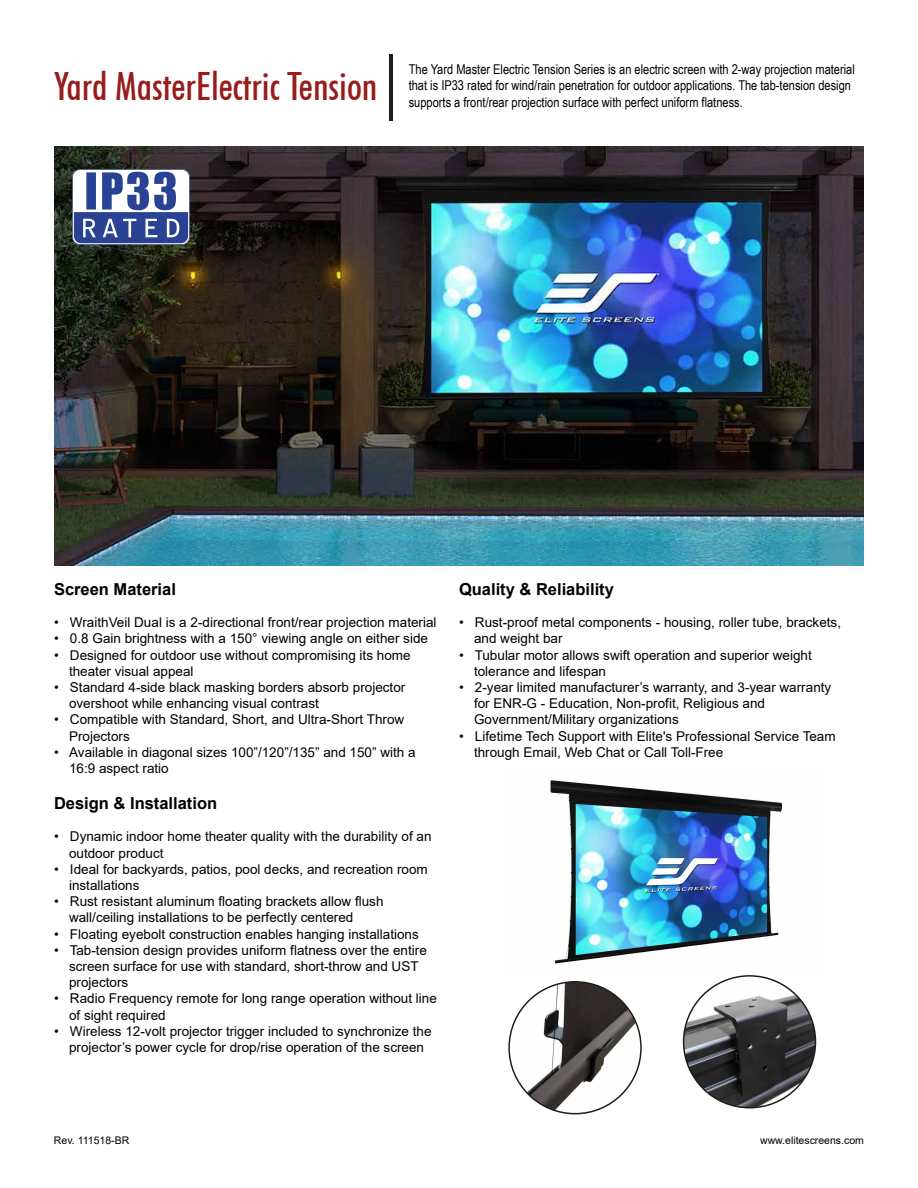
<style>
.page{position:relative;width:918px;height:1188px;background:#fff}
.page>*{position:absolute;margin:0;border:0;box-sizing:border-box;transform-origin:0 0}
.t1{font:500 condensed 39px "Futura BT";color:#991c1c}
.t2{font:700 16.5px "Arial";color:#000}
.t3{font:13.5px/16.2px "Arial";color:#000}
.t4{font:13.5px/16.2px "Arial Narrow";color:#000}
.t5{font:10.5px "Arial";color:#000}
</style>
<div class="page">
<img style="left:54px;top:147px;width:810px;height:419px">
<img style="left:73px;top:170px;width:117px;height:75px">
<img style="left:550px;top:780px;width:233px;height:196px">
<img style="left:684px;top:976px;width:132px;height:132px;border-radius:66px">
<img style="left:509px;top:982px;width:132px;height:132px;border-radius:66px">
<hr style="left:389px;top:54px;width:4px;height:66px;background:#1d1d1b">
<h1 class="t1" style="left:54px;top:62px;width:325px">Yard MasterElectric Tension</h1>
<p class="t4" style="left:409px;top:61px;width:448px">The Yard Master Electric Tension Series is an electric screen with 2-way projection material that is IP33 rated for wind/rain penetration for outdoor applications. The tab-tension design supports a front/rear projection surface with perfect uniform flatness.</p>
<p class="t2" style="left:54px;top:577px;width:123px">Screen Material</p>
<p class="t3" style="left:54px;top:614px;width:384px">• WraithVeil Dual is a 2-directional front/rear projection material</p>
<p class="t3" style="left:54px;top:630px;width:376px">• 0.8 Gain brightness with a 150° viewing angle on either side</p>
<p class="t3" style="left:69px;top:647px;width:343px;text-indent:-15px">• Designed for outdoor use without compromising its home theater visual appeal</p>
<p class="t3" style="left:69px;top:679px;width:338px;text-indent:-15px">• Standard 4-side black masking borders absorb projector overshoot while enhancing visual contrast</p>
<p class="t3" style="left:69px;top:711px;width:337px;text-indent:-15px">• Compatible with Standard, Short, and Ultra-Short Throw<br>Projectors</p>
<p class="t3" style="left:69px;top:744px;width:348px;text-indent:-15px">• Available in diagonal sizes 100”/120”/135” and 150” with a<br>16:9 aspect ratio</p>
<p class="t2" style="left:54px;top:792px;width:165px">Design &amp; Installation</p>
<p class="t3" style="left:69px;top:828px;width:364px;text-indent:-15px">• Dynamic indoor home theater quality with the durability of an outdoor product</p>
<p class="t3" style="left:69px;top:861px;width:360px;text-indent:-15px">• Ideal for backyards, patios, pool decks, and recreation room installations</p>
<p class="t3" style="left:69px;top:893px;width:316px;text-indent:-15px">• Rust resistant aluminum floating brackets allow flush wall/ceiling installations to be perfectly centered</p>
<p class="t3" style="left:54px;top:926px;width:366px">• Floating eyebolt construction enables hanging installations</p>
<p class="t3" style="left:69px;top:942px;width:359px;text-indent:-15px">• Tab-tension design provides uniform flatness over the entire screen surface for use with standard, short-throw and UST projectors</p>
<p class="t3" style="left:69px;top:990px;width:369px;text-indent:-15px">• Radio Frequency remote for long range operation without line of sight required</p>
<p class="t3" style="left:54px;top:1023px;width:379px;text-align:center">• Wireless 12-volt projector trigger included to synchronize the projector’s power cycle for drop/rise operation of the screen</p>
<p class="t2" style="left:459px;top:577px;width:156px">Quality &amp; Reliability</p>
<p class="t3" style="left:474px;top:614px;width:369px;text-indent:-15px">• Rust-proof metal components - housing, roller tube, brackets, and weight bar</p>
<p class="t3" style="left:474px;top:647px;width:339px;text-indent:-15px">• Tubular motor allows swift operation and superior weight tolerance and lifespan</p>
<p class="t3" style="left:474px;top:679px;width:359px;text-indent:-15px">• 2-year limited manufacturer’s warranty, and 3-year warranty for ENR-G - Education, Non-profit, Religious and<br>Government/Military organizations</p>
<p class="t3" style="left:474px;top:728px;width:363px;text-indent:-15px">• Lifetime Tech Support with Elite's Professional Service Team through Email, Web Chat or Call Toll-Free</p>
<p class="t5" style="left:54px;top:1134px;width:77px">Rev. 111518-BR</p>
<p class="t5" style="left:760px;top:1134px;width:105px">www.elitescreens.com</p>
</div>
